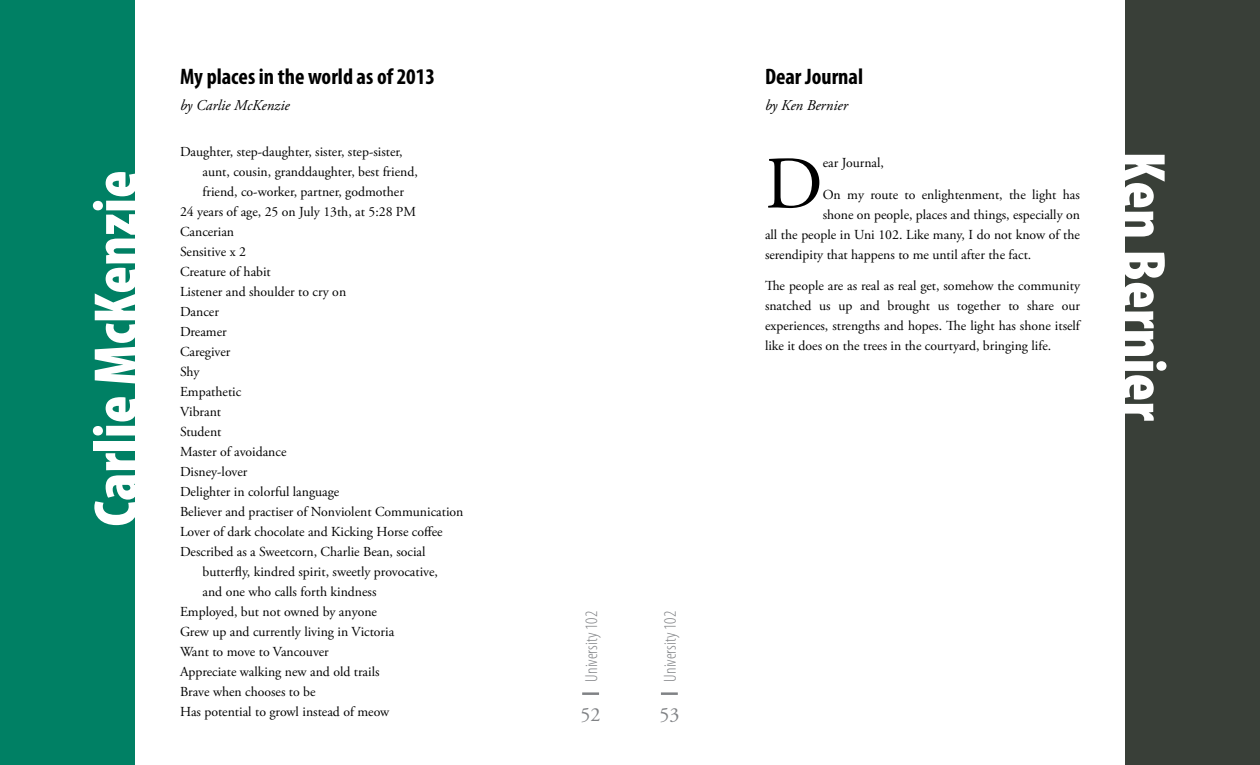
<style>
.page{position:relative;width:1260px;height:765px;background:#fff}
.page>*{position:absolute;margin:0;border:0;box-sizing:border-box;transform-origin:0 0}
.t1{font:74.12px "Adobe Garamond Pro";color:#000}
.t2{font:900 condensed 62.5px "Myriad Pro";color:#fff}
.t3{font:700 condensed 22.5px "Myriad Pro";color:#000}
.t4{font:20px "Adobe Garamond Pro";color:#808285}
.t5{font:300 condensed 17.5px "Myriad Pro";color:#808285}
.t6{font:italic 15px "Adobe Garamond Pro";color:#000}
.t7{font:13.75px/20px "Adobe Garamond Pro";color:#000;text-align:justify}
</style>
<div class="page">
<hr style="left:582px;top:692px;width:17px;height:3px;background:#808285">
<hr style="left:661px;top:692px;width:17px;height:3px;background:#808285">
<div style="left:1125px;top:0;width:135px;height:765px;background:#393f38"></div>
<div style="left:0;top:0;width:135px;height:765px;background:#008064"></div>
<h2 class="t2" style="left:76px;top:526px;width:358px;rotate:-90deg">Carlie McKenzie</h2>
<h3 class="t3" style="left:180px;top:63px;width:257px">My places in the world as of 2013</h3>
<p class="t6" style="left:180px;top:96px;width:111px">by Carlie McKenzie</p>
<p class="t7" style="left:180px;top:142px;width:224px">Daughter, step-daughter, sister, step-sister,</p>
<p class="t7" style="left:202px;top:162px;width:217px">aunt, cousin, granddaughter, best friend,</p>
<p class="t7" style="left:202px;top:182px;width:203px">friend, co-worker, partner, godmother</p>
<p class="t7" style="left:180px;top:202px;width:238px">24 years of age, 25 on July 13th, at 5:28 PM</p>
<p class="t7" style="left:180px;top:222px;width:56px">Cancerian</p>
<p class="t7" style="left:180px;top:242px;width:67px">Sensitive x 2</p>
<p class="t7" style="left:180px;top:262px;width:92px">Creature of habit</p>
<p class="t7" style="left:180px;top:282px;width:168px">Listener and shoulder to cry on</p>
<p class="t7" style="left:180px;top:302px;width:40px">Dancer</p>
<p class="t7" style="left:180px;top:322px;width:48px">Dreamer</p>
<p class="t7" style="left:180px;top:342px;width:52px">Caregiver</p>
<p class="t7" style="left:180px;top:362px;width:21px">Shy</p>
<p class="t7" style="left:180px;top:382px;width:63px">Empathetic</p>
<p class="t7" style="left:180px;top:402px;width:43px">Vibrant</p>
<p class="t7" style="left:180px;top:422px;width:43px">Student</p>
<p class="t7" style="left:180px;top:442px;width:108px">Master of avoidance</p>
<p class="t7" style="left:180px;top:462px;width:69px">Disney-lover</p>
<p class="t7" style="left:180px;top:482px;width:161px">Delighter in colorful language</p>
<p class="t7" style="left:180px;top:502px;width:285px">Believer and practiser of Nonviolent Communication</p>
<p class="t7" style="left:180px;top:522px;width:264px">Lover of dark chocolate and Kicking Horse coffee</p>
<p class="t7" style="left:180px;top:542px;width:247px">Described as a Sweetcorn, Charlie Bean, social</p>
<p class="t7" style="left:202px;top:562px;width:237px">butterfly, kindred spirit, sweetly provocative,</p>
<p class="t7" style="left:202px;top:582px;width:176px">and one who calls forth kindness</p>
<p class="t7" style="left:180px;top:602px;width:199px">Employed, but not owned by anyone</p>
<p class="t7" style="left:180px;top:622px;width:216px">Grew up and currently living in Victoria</p>
<p class="t7" style="left:180px;top:643px;width:150px">Want to move to Vancouver</p>
<p class="t7" style="left:180px;top:663px;width:201px">Appreciate walking new and old trails</p>
<p class="t7" style="left:180px;top:683px;width:137px">Brave when chooses to be</p>
<p class="t7" style="left:180px;top:703px;width:211px">Has potential to growl instead of meow</p>
<p class="t5" style="left:581px;top:682px;width:72px;rotate:-90deg">University 102</p>
<p class="t5" style="left:660px;top:682px;width:72px;rotate:-90deg">University 102</p>
<h3 class="t4" style="left:659px;top:702px;width:21px">53</h3>
<h3 class="t4" style="left:581px;top:702px;width:21px">52</h3>
<h3 class="t3" style="left:765px;top:63px;width:100px">Dear Journal</h3>
<p class="t6" style="left:765px;top:96px;width:84px">by Ken Bernier</p>
<h1 class="t1" style="left:765px;top:139px;width:59px">D</h1>
<p class="t7" style="left:823px;top:154px;width:63px">ear Journal,</p>
<p class="t7" style="left:823px;top:185px;width:259px">On my route to enlightenment, the light has</p>
<p class="t7" style="left:823px;top:205px;width:259px">shone on people, places and things, especially on</p>
<p class="t7" style="left:765px;top:225px;width:316px">all the people in Uni 102. Like many, I do not know of the</p>
<p class="t7" style="left:765px;top:245px;width:268px">serendipity that happens to me until after the fact.</p>
<p class="t7" style="left:765px;top:276px;width:317px">The people are as real as real get, somehow the community snatched us up and brought us together to share our experiences, strengths and hopes. The light has shone itself like it does on the trees in the courtyard, bringing life.</p>
<h2 class="t2" style="left:1183px;top:151px;width:271px;rotate:90deg">Ken Bernier</h2>
</div>
